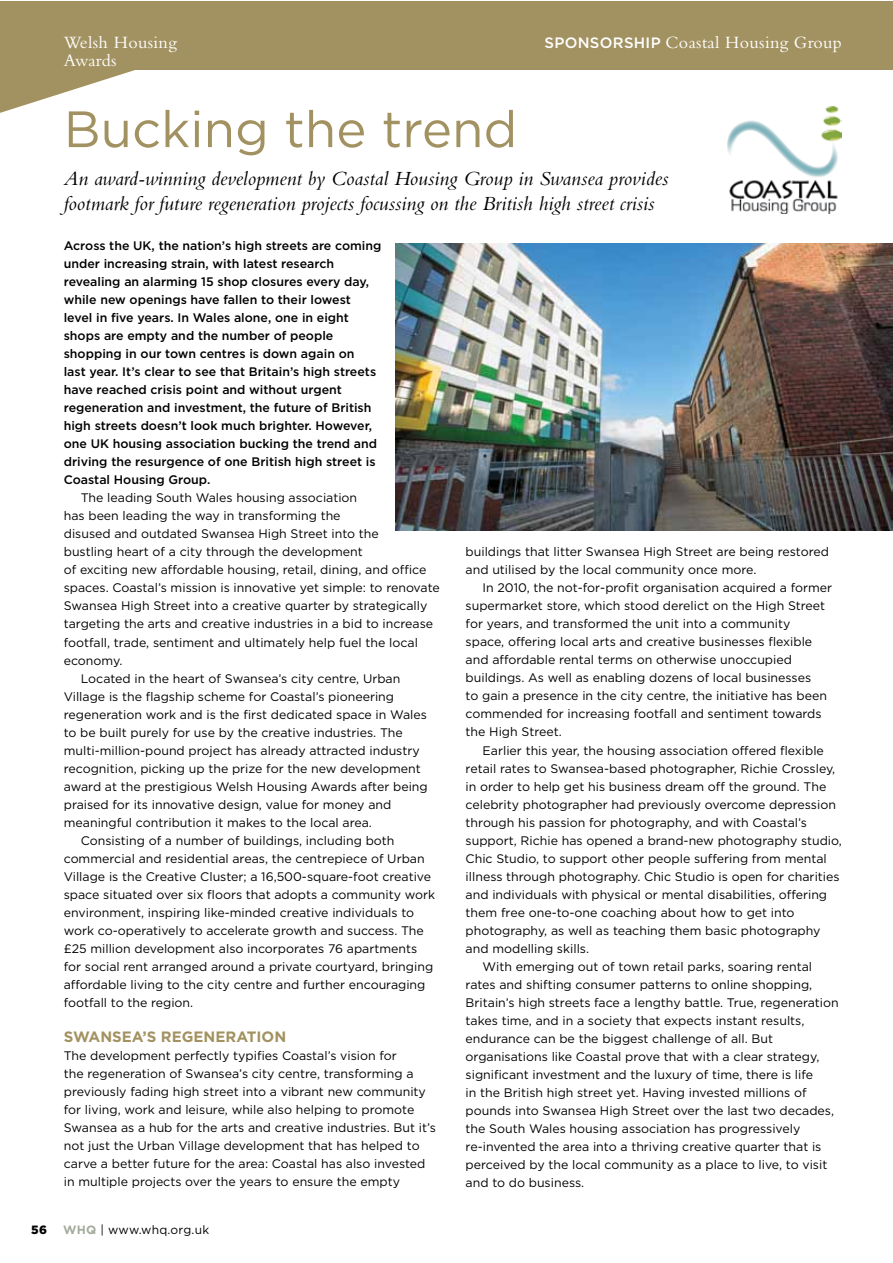
<style>
.page{position:relative;width:893px;height:1263px;background:#fff}
.page>*{position:absolute;margin:0;border:0;box-sizing:border-box;transform-origin:0 0}
.t1{font:51px "Gotham";color:#a39261}
.t2{font:italic 21px/25.2px "Bembo";color:#000}
.t3{font:18px/18px "Bembo";letter-spacing:.02em;color:#fff}
.t4{font:700 15px "Gotham";color:#a39261}
.t5{font:12.3px/18px "Gotham";color:#000}
.t6{font:500 12.3px/18px "Gotham";color:#000}
.t7{font:12px "Gotham";letter-spacing:.02em;color:#000}
.t8{font:900 12px "Gotham";color:#000}
.s1{font-family:"Gotham";font-weight:500;font-size:15px}
.s2{font-weight:700;color:#a4ac9d}
</style>
<div class="page">
<div style="left:0;top:1px;width:892px;height:68px;background:#a39261"></div>
<svg style="left:0;top:69px;width:356px;height:44px"></svg>
<img style="left:395px;top:243px;width:497px;height:287px">
<img style="left:727px;top:106px;width:115px;height:108px">
<h3 class="t3" style="left:64px;top:33px;width:115px">Welsh Housing<br>Awards</h3>
<h3 class="t3" style="left:544px;top:33px;width:299px"><span class="s1">SPONSORSHIP</span> Coastal Housing Group</h3>
<h1 class="t1" style="left:64px;top:98px;width:455px">Bucking the trend</h1>
<h2 class="t2" style="left:64px;top:165px;width:606px">An award-winning development by Coastal Housing Group in Swansea provides footmark for future regeneration projects focussing on the British high street crisis</h2>
<p class="t6" style="left:64px;top:237px;width:319px">Across the UK, the nation’s high streets are coming under increasing strain, with latest research revealing an alarming 15 shop closures every day, while new openings have fallen to their lowest level in five years. In Wales alone, one in eight shops are empty and the number of people shopping in our town centres is down again on<br>last year. It’s clear to see that Britain’s high streets have reached crisis point and without urgent regeneration and investment, the future of British high streets doesn’t look much brighter. However, one UK housing association bucking the trend and driving the resurgence of one British high street is Coastal Housing Group.</p>
<p class="t5" style="left:81px;top:489px;width:278px">The leading South Wales housing association</p>
<p class="t5" style="left:64px;top:507px;width:278px">has been leading the way in transforming the</p>
<p class="t5" style="left:64px;top:525px;width:317px">disused and outdated Swansea High Street into the</p>
<p class="t5" style="left:64px;top:543px;width:301px">bustling heart of a city through the development</p>
<p class="t5" style="left:64px;top:561px;width:364px">of exciting new affordable housing, retail, dining, and office</p>
<p class="t5" style="left:64px;top:579px;width:378px">spaces. Coastal’s mission is innovative yet simple: to renovate</p>
<p class="t5" style="left:64px;top:597px;width:365px">Swansea High Street into a creative quarter by strategically</p>
<p class="t5" style="left:64px;top:615px;width:371px">targeting the arts and creative industries in a bid to increase</p>
<p class="t5" style="left:64px;top:633px;width:356px">footfall, trade, sentiment and ultimately help fuel the local</p>
<p class="t5" style="left:64px;top:651px;width:60px">economy.</p>
<p class="t5" style="left:81px;top:669px;width:321px">Located in the heart of Swansea’s city centre, Urban</p>
<p class="t5" style="left:64px;top:687px;width:332px">Village is the flagship scheme for Coastal’s pioneering</p>
<p class="t5" style="left:64px;top:705px;width:365px">regeneration work and is the first dedicated space in Wales</p>
<p class="t5" style="left:64px;top:723px;width:341px">to be built purely for use by the creative industries. The</p>
<p class="t5" style="left:64px;top:741px;width:357px">multi-million-pound project has already attracted industry</p>
<p class="t5" style="left:64px;top:759px;width:358px">recognition, picking up the prize for the new development</p>
<p class="t5" style="left:64px;top:777px;width:365px">award at the prestigious Welsh Housing Awards after being</p>
<p class="t5" style="left:64px;top:795px;width:329px">praised for its innovative design, value for money and</p>
<p class="t5" style="left:64px;top:813px;width:310px">meaningful contribution it makes to the local area.</p>
<p class="t5" style="left:81px;top:831px;width:315px">Consisting of a number of buildings, including both</p>
<p class="t5" style="left:64px;top:849px;width:362px">commercial and residential areas, the centrepiece of Urban</p>
<p class="t5" style="left:64px;top:867px;width:369px">Village is the Creative Cluster; a 16,500-square-foot creative</p>
<p class="t5" style="left:64px;top:885px;width:373px">space situated over six floors that adopts a community work</p>
<p class="t5" style="left:64px;top:903px;width:352px">environment, inspiring like-minded creative individuals to</p>
<p class="t5" style="left:64px;top:921px;width:362px">work co-operatively to accelerate growth and success. The</p>
<p class="t5" style="left:64px;top:939px;width:355px">£25 million development also incorporates 76 apartments</p>
<p class="t5" style="left:64px;top:957px;width:371px">for social rent arranged around a private courtyard, bringing</p>
<p class="t5" style="left:64px;top:975px;width:363px">affordable living to the city centre and further encouraging</p>
<p class="t5" style="left:64px;top:993px;width:131px">footfall to the region.</p>
<p class="t4" style="left:64px;top:1028px;width:224px">SWANSEA’S REGENERATION</p>
<p class="t5" style="left:64px;top:1047px;width:374px">The development perfectly typifies Coastal’s vision for<br>the regeneration of Swansea’s city centre, transforming a previously fading high street into a vibrant new community for living, work and leisure, while also helping to promote Swansea as a hub for the arts and creative industries. But it’s not just the Urban Village development that has helped to carve a better future for the area: Coastal has also invested in multiple projects over the years to ensure the empty</p>
<p class="t8" style="left:31px;top:1223px;width:17px">56</p>
<p class="t7" style="left:63px;top:1223px;width:148px"><span class="s2">WHQ</span> | www.whq.org.uk</p>
<p class="t5" style="left:466px;top:543px;width:365px">buildings that litter Swansea High Street are being restored and utilised by the local community once more.</p>
<p class="t5" style="left:466px;top:579px;width:368px;text-indent:17px">In 2010, the not-for-profit organisation acquired a former supermarket store, which stood derelict on the High Street for years, and transformed the unit into a community<br>space, offering local arts and creative businesses flexible and affordable rental terms on otherwise unoccupied buildings. As well as enabling dozens of local businesses<br>to gain a presence in the city centre, the initiative has been commended for increasing footfall and sentiment towards the High Street.</p>
<p class="t5" style="left:483px;top:741px;width:343px">Earlier this year, the housing association offered flexible</p>
<p class="t5" style="left:466px;top:759px;width:371px">retail rates to Swansea-based photographer, Richie Crossley,</p>
<p class="t5" style="left:466px;top:777px;width:362px">in order to help get his business dream off the ground. The</p>
<p class="t5" style="left:466px;top:795px;width:372px">celebrity photographer had previously overcome depression</p>
<p class="t5" style="left:466px;top:813px;width:343px">through his passion for photography, and with Coastal’s</p>
<p class="t5" style="left:466px;top:831px;width:378px">support, Richie has opened a brand-new photography studio,</p>
<p class="t5" style="left:466px;top:849px;width:363px">Chic Studio, to support other people suffering from mental</p>
<p class="t5" style="left:466px;top:867px;width:375px">illness through photography. Chic Studio is open for charities</p>
<p class="t5" style="left:466px;top:885px;width:363px">and individuals with physical or mental disabilities, offering</p>
<p class="t5" style="left:466px;top:903px;width:330px">them free one-to-one coaching about how to get into</p>
<p class="t5" style="left:466px;top:921px;width:356px">photography, as well as teaching them basic photography</p>
<p class="t5" style="left:466px;top:939px;width:125px">and modelling skills.</p>
<p class="t5" style="left:483px;top:957px;width:331px">With emerging out of town retail parks, soaring rental</p>
<p class="t5" style="left:466px;top:975px;width:348px">rates and shifting consumer patterns to online shopping,</p>
<p class="t5" style="left:466px;top:993px;width:375px">Britain’s high streets face a lengthy battle. True, regeneration</p>
<p class="t5" style="left:466px;top:1011px;width:340px">takes time, and in a society that expects instant results,</p>
<p class="t5" style="left:466px;top:1029px;width:309px">endurance can be the biggest challenge of all. But</p>
<p class="t5" style="left:466px;top:1047px;width:355px">organisations like Coastal prove that with a clear strategy,</p>
<p class="t5" style="left:466px;top:1065px;width:349px">significant investment and the luxury of time, there is life</p>
<p class="t5" style="left:466px;top:1083px;width:342px">in the British high street yet. Having invested millions of</p>
<p class="t5" style="left:466px;top:1101px;width:370px">pounds into Swansea High Street over the last two decades,</p>
<p class="t5" style="left:466px;top:1119px;width:336px">the South Wales housing association has progressively</p>
<p class="t5" style="left:466px;top:1137px;width:357px">re-invented the area into a thriving creative quarter that is</p>
<p class="t5" style="left:466px;top:1155px;width:363px">perceived by the local community as a place to live, to visit</p>
<p class="t5" style="left:466px;top:1173px;width:120px">and to do business.</p>
</div>
